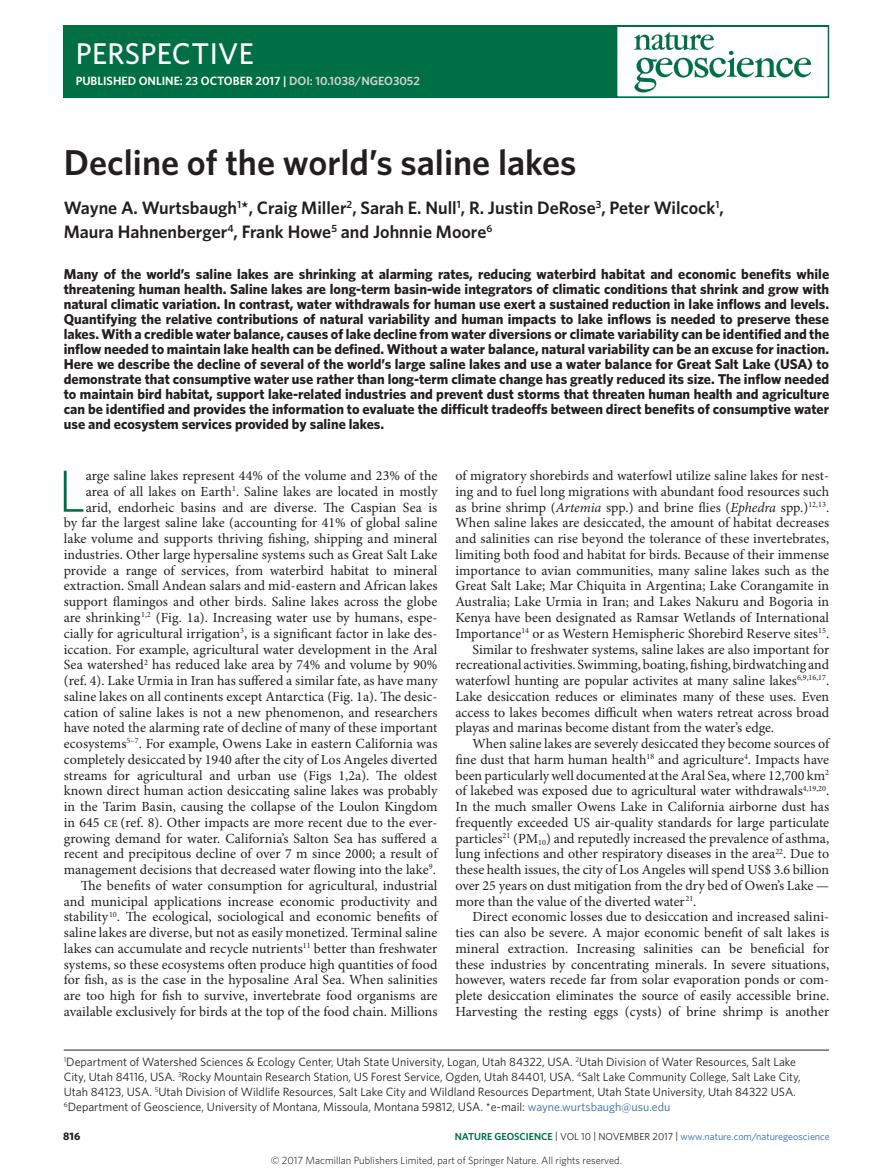
<style>
.page{position:relative;width:893px;height:1174px;background:#fff}
.page>*{position:absolute;margin:0;border:0;box-sizing:border-box;transform-origin:0 0}
.Body_first_w_drop_c{font:300 59.4px "Whitney";color:#016f45}
.Title{font:600 36px "Whitney";color:#231f20}
.t1{font:500 30px "Whitney";letter-spacing:.01em;color:#fff}
.Author{font:600 18px/24px "Whitney";color:#231f20}
.Abstract_standfirst{font:700 14.25px/15px "Whitney";color:#231f20;text-align:justify}
.Body_text{font:13.95px/15.8px "Minion Pro";color:#231f20;text-align:justify}
.Body_first_w_drop_c-2{font:13.95px/15.8px "Minion Pro";color:#231f20;text-align:right}
.Address{font:12px/15px "Whitney";color:#231f20}
.t2{font:600 12px "Whitney";color:#fff}
.t3{font:700 10.8px "Whitney";color:#231f20}
.t4{font:300 10.5px "Whitney";color:#000}
.t5{font:10.2px "Whitney";color:#316a9f}
.s1{color:#d1d2d4}
.s2{font-style:italic}
.s3{color:#316a9f}
.s4{font-weight:600;color:#016f45}
.s5{color:#231f20}
</style>
<div class="page">
<div style="left:64px;top:26px;width:765px;height:72px;background:#016f45"></div>
<hr style="left:64px;top:1049px;width:765px;height:1px;background:#231f20">
<div style="left:616px;top:26px;width:213px;height:72px;background:#fff;border:2px solid #016f45"></div>
<svg style="left:634px;top:32px;width:177px;height:60px"></svg>
<p class="t1" style="left:76px;top:34px;width:180px">PERSPECTIVE</p>
<p class="t2" style="left:76px;top:73px;width:346px">PUBLISHED ONLINE: 23 OCTOBER 2017 | <span class="s1">DOI: 10.1038/NGEO3052</span></p>
<p class="Title" style="left:64px;top:138px;width:514px">Decline of the world’s saline lakes</p>
<p class="Author" style="left:64px;top:195px;width:662px">Wayne A. Wurtsbaugh<sup>1</sup>*, Craig Miller<sup>2</sup>, Sarah E. Null<sup>1</sup>, R. Justin DeRose<sup>3</sup>, Peter Wilcock<sup>1</sup>,<br>Maura Hahnenberger<sup>4</sup>, Frank Howe<sup>5</sup> and Johnnie Moore<sup>6</sup></p>
<p class="Abstract_standfirst" style="left:64px;top:266px;width:767px">Many of the world’s saline lakes are shrinking at alarming rates, reducing waterbird habitat and economic benefits while threatening human health. Saline lakes are long-term basin-wide integrators of climatic conditions that shrink and grow with natural climatic variation. In contrast, water withdrawals for human use exert a sustained reduction in lake inflows and levels.<br>Quantifying the relative contributions of natural variability and human impacts to lake inflows is needed to preserve these lakes. With a credible water balance, causes of lake decline from water diversions or climate variability can be identified and the inflow needed to maintain lake health can be defined. Without a water balance, natural variability can be an excuse for inaction.<br>Here we describe the decline of several of the world’s large saline lakes and use a water balance for Great Salt Lake (USA) to demonstrate that consumptive water use rather than long-term climate change has greatly reduced its size. The inflow needed to maintain bird habitat, support lake-related industries and prevent dust storms that threaten human health and agriculture can be identified and provides the information to evaluate the difficult tradeoffs between direct benefits of consumptive water use and ecosystem services provided by saline lakes.</p>
<p class="Body_text" style="left:455px;top:468px;width:375px">of migratory shorebirds and waterfowl utilize saline lakes for nest&shy;ing and to fuel long migrations with abundant food resources such as brine shrimp (<span class="s2">Artemia</span> spp.) and brine flies (<span class="s2">Ephedra</span> spp.)<sup>12,13</sup>.<br>When saline lakes are desiccated, the amount of habitat decreases and salinities can rise beyond the tolerance of these invertebrates, limiting both food and habitat for birds. Because of their immense importance to avian communities, many saline lakes such as the Great Salt Lake; Mar Chiquita in Argentina; Lake Corangamite in Australia; Lake Urmia in Iran; and Lakes Nakuru and Bogoria in Kenya have been designated as Ramsar Wetlands of International Importance<sup>14</sup> or as Western Hemispheric Shorebird Reserve sites<sup>15</sup>.</p>
<p class="Body_text" style="left:455px;top:641px;width:375px;text-indent:17px">Similar to freshwater systems, saline lakes are also important for recreational activities. Swimming, boating, fishing, birdwatching and waterfowl hunting are popular activites at many saline lakes<sup>6,9,16,17</sup>.<br>Lake desiccation reduces or eliminates many of these uses. Even access to lakes becomes difficult when waters retreat across broad playas and marinas become distant from the water’s edge.</p>
<p class="Body_text" style="left:455px;top:736px;width:375px;text-indent:17px">When saline lakes are severely desiccated they become sources of fine dust that harm human health<sup>18</sup> and agriculture<sup>4</sup>. Impacts have been particularly well documented at the Aral Sea, where 12,700 km<sup>2 </sup>of lakebed was exposed due to agricultural water withdrawals<sup>4,19,20</sup>.<br>In the much smaller Owens Lake in California airborne dust has frequently exceeded US air-quality standards for large particulate particles<sup>21</sup> (PM<sub>10</sub>) and reputedly increased the prevalence of asthma, lung infections and other respiratory diseases in the area<sup>22</sup>. Due to these health issues, the city of Los Angeles will spend US$ 3.6 billion over 25 years on dust mitigation from the dry bed of Owen’s Lake — more than the value of the diverted water<sup>21</sup>.</p>
<p class="Body_text" style="left:455px;top:909px;width:375px;text-indent:17px">Direct economic losses due to desiccation and increased salini&shy;ties can also be severe. A major economic benefit of salt lakes is mineral extraction. Increasing salinities can be beneficial for these industries by concentrating minerals. In severe situations, however, waters recede far from solar evaporation ponds or com&shy;plete desiccation eliminates the source of easily accessible brine.<br>Harvesting the resting eggs (cysts) of brine shrimp is another</p>
<p class="Address" style="left:64px;top:1053px;width:739px"><sup>1</sup>Department of Watershed Sciences &amp; Ecology Center, Utah State University, Logan, Utah 84322, USA. <sup>2</sup>Utah Division of Water Resources, Salt Lake City, Utah 84116, USA. <sup>3</sup>Rocky Mountain Research Station, US Forest Service, Ogden, Utah 84401, USA. <sup>4</sup>Salt Lake Community College, Salt Lake City, Utah 84123, USA. <sup>5</sup>Utah Division of Wildlife Resources, Salt Lake City and Wildland Resources Department, Utah State University, Utah 84322 USA.<br><sup>6</sup>Department of Geoscience, University of Montana, Missoula, Montana 59812, USA. *e-mail: <span class="s3">wayne.wurtsbaugh@usu.edu</span></p>
<p class="Body_first_w_drop_c-2" style="left:64px;top:468px;width:375px">arge saline lakes represent 44% of the volume and 23% of the area of all lakes on Earth<sup>1</sup>. Saline lakes are located in mostly arid, endorheic basins and are diverse. The Caspian Sea is<br>by far the largest saline lake (accounting for 41% of global saline lake volume and supports thriving fishing, shipping and mineral industries. Other large hypersaline systems such as Great Salt Lake provide a range of services, from waterbird habitat to mineral extraction. Small Andean salars and mid-eastern and African lakes support flamingos and other birds. Saline lakes across the globe are shrinking<sup>1,2</sup> (Fig. 1a). Increasing water use by humans, espe&shy;cially for agricultural irrigation<sup>3</sup>, is a significant factor in lake des&shy;iccation. For example, agricultural water development in the Aral Sea watershed<sup>2</sup> has reduced lake area by 74% and volume by 90% (ref. 4). Lake Urmia in Iran has suffered a similar fate, as have many saline lakes on all continents except Antarctica (Fig. 1a). The desic&shy;cation of saline lakes is not a new phenomenon, and researchers have noted the alarming rate of decline of many of these important ecosystems<sup>5–7</sup>. For example, Owens Lake in eastern California was completely desiccated by 1940 after the city of Los Angeles diverted streams for agricultural and urban use (Figs 1,2a). The oldest known direct human action desiccating saline lakes was probably in the Tarim Basin, causing the collapse of the Loulon Kingdom in 645 ce (ref. 8). Other impacts are more recent due to the ever&shy;growing demand for water. California’s Salton Sea has suffered a recent and precipitous decline of over 7 m since 2000; a result of management decisions that decreased water flowing into the lake<sup>9</sup>.</p>
<p class="Body_text" style="left:64px;top:878px;width:375px;text-indent:17px">The benefits of water consumption for agricultural, industrial and municipal applications increase economic productivity and stability<sup>10</sup>. The ecological, sociological and economic benefits of saline lakes are diverse, but not as easily monetized. Terminal saline lakes can accumulate and recycle nutrients<sup>11</sup> better than freshwater systems, so these ecosystems often produce high quantities of food for fish, as is the case in the hyposaline Aral Sea. When salinities are too high for fish to survive, invertebrate food organisms are available exclusively for birds at the top of the food chain. Millions</p>
<p class="Body_first_w_drop_c" style="left:58px;top:451px;width:29px">L</p>
<p class="t3" style="left:63px;top:1129px;width:19px">816</p>
<p class="t5" style="left:455px;top:1129px;width:377px"><span class="s4">NATURE GEOSCIENCE</span> <span class="s5">| VOL 10 | NOVEMBER 2017 |</span> www.nature.com/naturegeoscience</p>
<p class="t4" style="left:271px;top:1153px;width:352px">© 2017 Macmillan Publishers Limited, part of Springer Nature. All rights reserved.</p>
</div>
